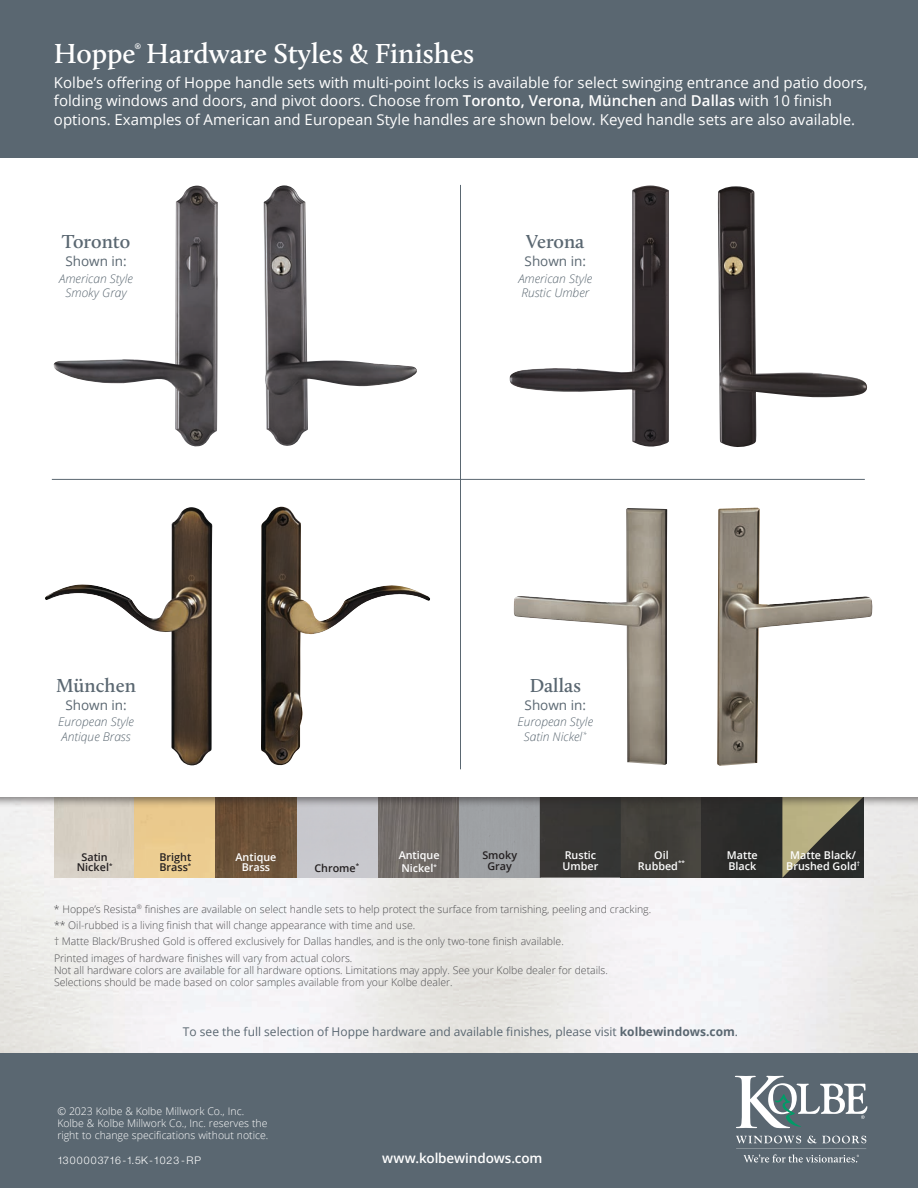
<style>
.page{position:relative;width:918px;height:1188px;background:#fff}
.page>*{position:absolute;margin:0;border:0;box-sizing:border-box;transform-origin:0 0}
.Features_Header{font:600 28.5px "Calluna";color:#fff}
.t1{font:600 19.5px "Calluna";color:#5a6771}
.Features_Header-2{font:15px/18.8px "Open Sans";color:#fff}
.t2{font:13.5px "Open Sans";color:#5a6771}
.t3{font:600 13.5px "Open Sans";letter-spacing:-.01em;color:#fff}
.t4{font:italic 300 12px "Open Sans";color:#5a6771}
.t5{font:12px "Open Sans";color:#5a6771}
.Color_Swatch_Label{font:600 10.8px "Open Sans";color:#fff}
.Color_Swatch_Label-2{font:600 10.8px/10.9px "Open Sans";color:#231f20;text-align:center}
.Note{font:300 10.5px/12px "Open Sans";color:#4d4d4f}
.t6{font:300 10.5px/12px "Open Sans";color:#fff}
.t7{font:300 10.5px "Helvetica Neue LT Std";letter-spacing:.085em;color:#fff}
.s1{font-weight:600}
.s2{font-weight:700}
</style>
<div class="page">
<img style="left:0;top:807px;width:918px;height:247px">
<img style="left:54px;top:807px;width:728px;height:71px">
<img style="left:782px;top:807px;width:82px;height:71px">
<div style="left:0;top:1054px;width:918px;height:134px;background:#5a6771"></div>
<svg style="left:736px;top:1136px;width:65px;height:7px"></svg>
<svg style="left:807px;top:1136px;width:59px;height:7px"></svg>
<svg style="left:735px;top:1076px;width:132px;height:52px"></svg>
<hr style="left:736px;top:1149px;width:130px;height:1px;background:#fff">
<svg style="left:744px;top:1154px;width:115px;height:8px"></svg>
<img style="left:54px;top:186px;width:164px;height:261px">
<img style="left:264px;top:185px;width:153px;height:261px">
<img style="left:45px;top:507px;width:168px;height:259px">
<img style="left:261px;top:507px;width:169px;height:259px">
<img style="left:509px;top:186px;width:160px;height:261px">
<img style="left:718px;top:186px;width:150px;height:261px">
<img style="left:514px;top:508px;width:153px;height:257px">
<img style="left:717px;top:508px;width:155px;height:258px">
<div style="left:0;top:0;width:918px;height:158px;background:#5a6771"></div>
<hr style="left:52px;top:479px;width:813px;height:1px;background:#5a6771">
<hr style="left:460px;top:185px;width:1px;height:584px;background:#5a6771">
<p class="Features_Header" style="left:54px;top:36px;width:422px">Hoppe<sup>®</sup> Hardware Styles &amp; Finishes</p>
<p class="Features_Header-2" style="left:54px;top:72px;width:815px">Kolbe’s offering of Hoppe handle sets with multi-point locks is available for select swinging entrance and patio doors, folding windows and doors, and pivot doors. Choose from <span class="s1">Toronto, Verona, München</span> and <span class="s1">Dallas</span> with 10 finish options. Examples of American and European Style handles are shown below. Keyed handle sets are also available.</p>
<p class="t1" style="left:62px;top:230px;width:70px">Toronto</p>
<p class="t2" style="left:65px;top:252px;width:63px">Shown in:</p>
<p class="t4" style="left:59px;top:270px;width:75px">American Style</p>
<p class="t4" style="left:65px;top:285px;width:63px">Smoky Gray</p>
<p class="t1" style="left:526px;top:230px;width:60px">Verona</p>
<p class="t2" style="left:525px;top:252px;width:63px">Shown in:</p>
<p class="t4" style="left:518px;top:270px;width:75px">American Style</p>
<p class="t4" style="left:521px;top:285px;width:69px">Rustic Umber</p>
<p class="t1" style="left:56px;top:673px;width:81px">München</p>
<p class="t2" style="left:65px;top:696px;width:63px">Shown in:</p>
<p class="t4" style="left:58px;top:714px;width:77px">European Style</p>
<p class="t4" style="left:62px;top:728px;width:71px">Antique Brass</p>
<p class="t1" style="left:530px;top:673px;width:53px">Dallas</p>
<p class="t2" style="left:525px;top:696px;width:63px">Shown in:</p>
<p class="t4" style="left:517px;top:714px;width:77px">European Style</p>
<p class="t4" style="left:524px;top:728px;width:64px">Satin Nickel<sup>*</sup></p>
<p class="Color_Swatch_Label" style="left:654px;top:848px;width:16px">Oil</p>
<p class="Color_Swatch_Label" style="left:638px;top:859px;width:48px">Rubbed<sup>**</sup></p>
<p class="Color_Swatch_Label-2" style="left:77px;top:851px;width:37px">Satin<br>Nickel<sup>*</sup></p>
<p class="Color_Swatch_Label-2" style="left:482px;top:850px;width:36px">Smoky<br>Gray</p>
<p class="Color_Swatch_Label" style="left:727px;top:848px;width:32px">Matte</p>
<p class="Color_Swatch_Label-2" style="left:159px;top:851px;width:33px;text-align:left">Bright<br>Brass<sup>*</sup></p>
<p class="Color_Swatch_Label" style="left:565px;top:848px;width:33px">Rustic</p>
<p class="Color_Swatch_Label" style="left:399px;top:848px;width:42px">Antique</p>
<p class="Color_Swatch_Label" style="left:401px;top:861px;width:37px">Nickel<sup>*</sup></p>
<p class="Color_Swatch_Label" style="left:236px;top:849px;width:42px">Antique</p>
<p class="Color_Swatch_Label" style="left:242px;top:860px;width:30px">Brass</p>
<p class="Color_Swatch_Label" style="left:728px;top:859px;width:29px">Black</p>
<p class="Color_Swatch_Label" style="left:563px;top:859px;width:37px">Umber</p>
<p class="Color_Swatch_Label-2" style="left:314px;top:862px;width:46px">Chrome<sup>*</sup></p>
<p class="Note" style="left:54px;top:903px;width:599px">* Hoppe’s Resista<sup>®</sup> finishes are available on select handle sets to help protect the surface from tarnishing, peeling and cracking.</p>
<p class="Note" style="left:54px;top:919px;width:363px">** Oil-rubbed is a living finish that will change appearance with time and use.</p>
<p class="Note" style="left:54px;top:935px;width:511px">† Matte Black/Brushed Gold is offered exclusively for Dallas handles, and is the only two-tone finish available.</p>
<p class="Note" style="left:54px;top:952px;width:555px">Printed images of hardware finishes will vary from actual colors.<br>Not all hardware colors are available for all hardware options. Limitations may apply. See your Kolbe dealer for details.<br>Selections should be made based on color samples available from your Kolbe dealer.</p>
<p class="t5" style="left:183px;top:1023px;width:557px">To see the full selection of Hoppe hardware and available finishes, please visit <span class="s2">kolbewindows.com</span>.</p>
<p class="t6" style="left:57px;top:1105px;width:213px">© 2023 Kolbe &amp; Kolbe Millwork Co., Inc.<br>Kolbe &amp; Kolbe Millwork Co., Inc. reserves the right to change specifications without notice.</p>
<p class="t7" style="left:57px;top:1153px;width:145px">1300003716-1.5K-1023-RP</p>
<p class="t3" style="left:382px;top:1149px;width:162px">www.kolbewindows.com</p>
<p class="Color_Swatch_Label" style="left:790px;top:848px;width:67px">Matte Black/</p>
<p class="Color_Swatch_Label" style="left:786px;top:859px;width:75px">Brushed Gold<sup>†</sup></p>
</div>
